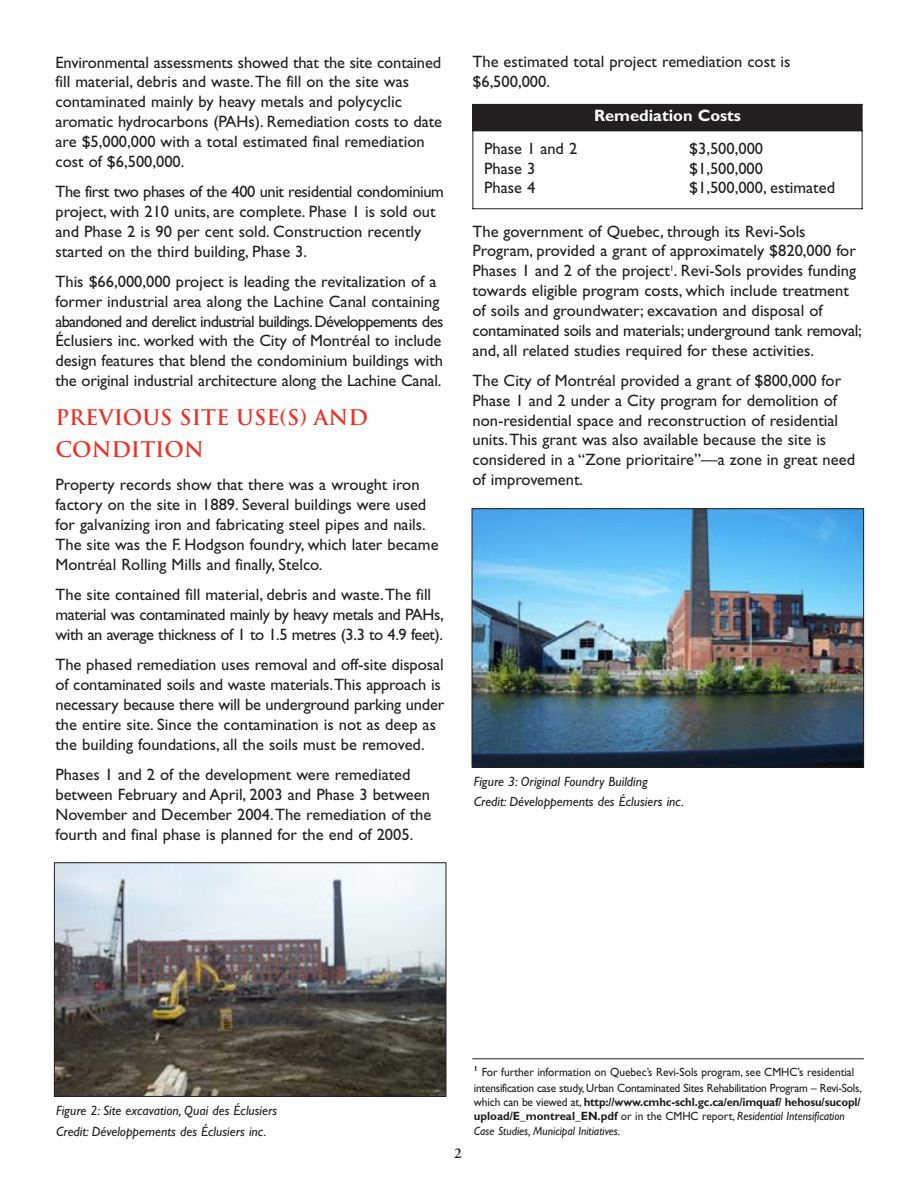
<style>
.page{position:relative;width:918px;height:1188px;background:#fff}
.page>*{position:absolute;margin:0;border:0;box-sizing:border-box;transform-origin:0 0}
.t1{font:700 21px/33px "Trajan";color:#ee3124}
.t2{font:16.5px/19.8px "Gill Sans";color:#231f20}
.t3{font:16.5px/19.8px "Gill Sans";letter-spacing:-.025em;color:#231f20}
.t4{font:700 16.5px "Gill Sans";color:#fff}
.t5{font:600 15px "Adobe Garamond";color:#231f20}
.t6{font:italic 13.5px/20.5px "Gill Sans";color:#231f20}
.t7{font:700 12px/14.4px "Gill Sans";letter-spacing:-.015em;color:#231f20;scale:.95 1}
.t8{font:12px/15.9px "Gill Sans";letter-spacing:-.02em;color:#231f20;scale:.95 1}
.s1{font-weight:400}
.s2{font-weight:400;font-style:italic}
</style>
<div class="page">
<img style="left:56px;top:864px;width:388px;height:231px">
<div style="left:54px;top:862px;width:392px;height:235px;border:1px solid #231f20"></div>
<img style="left:474px;top:510px;width:388px;height:255px">
<div style="left:472px;top:508px;width:392px;height:259px;border:1px solid #231f20"></div>
<div style="left:472px;top:104px;width:390px;height:27px;background:#231f20"></div>
<hr style="left:472px;top:104px;width:1px;height:105px;background:#231f20">
<hr style="left:862px;top:104px;width:1px;height:105px;background:#231f20">
<hr style="left:472px;top:208px;width:390px;height:1px;background:#231f20">
<hr style="left:472px;top:1058px;width:392px;height:1px;background:#231f20">
<p class="t2" style="left:56px;top:54px;width:388px">Environmental assessments showed that the site contained fill material, debris and waste.The fill on the site was contaminated mainly by heavy metals and polycyclic aromatic hydrocarbons (PAHs). Remediation costs to date are $5,000,000 with a total estimated final remediation cost of $6,500,000.</p>
<p class="t2" style="left:56px;top:183px;width:390px">The first two phases of the 400 unit residential condominium project, with 210 units, are complete. Phase 1 is sold out and Phase 2 is 90 per cent sold. Construction recently started on the third building, Phase 3.</p>
<p class="t2" style="left:56px;top:273px;width:390px">This $66,000,000 project is leading the revitalization of a former industrial area along the Lachine Canal containing abandoned and derelict industrial buildings. Développements des Éclusiers inc. worked with the City of Montréal to include design features that blend the condominium buildings with the original industrial architecture along the Lachine Canal.</p>
<p class="t1" style="left:56px;top:401px;width:314px">PREVIOUS SITE USE(S) AND<br>CONDITION</p>
<p class="t2" style="left:56px;top:477px;width:385px">Property records show that there was a wrought iron factory on the site in 1889. Several buildings were used for galvanizing iron and fabricating steel pipes and nails.<br>The site was the F. Hodgson foundry, which later became Montréal Rolling Mills and finally, Stelco.</p>
<p class="t3" style="left:56px;top:587px;width:390px">The site contained fill material, debris and waste.The fill material was contaminated mainly by heavy metals and PAHs, with an average thickness of 1 to 1.5 metres (3.3 to 4.9 feet).</p>
<p class="t2" style="left:56px;top:657px;width:390px">The phased remediation uses removal and off-site disposal of contaminated soils and waste materials.This approach is necessary because there will be underground parking under the entire site. Since the contamination is not as deep as the building foundations, all the soils must be removed.</p>
<p class="t2" style="left:56px;top:767px;width:377px">Phases 1 and 2 of the development were remediated between February and April, 2003 and Phase 3 between November and December 2004.The remediation of the fourth and final phase is planned for the end of 2005.</p>
<p class="t2" style="left:472px;top:54px;width:320px">The estimated total project remediation cost is $6,500,000.</p>
<p class="t4" style="left:594px;top:110px;width:148px">Remediation Costs</p>
<p class="t2" style="left:484px;top:140px;width:95px">Phase 1 and 2</p>
<p class="t2" style="left:689px;top:140px;width:75px">$3,500,000</p>
<p class="t2" style="left:484px;top:160px;width:53px">Phase 3</p>
<p class="t2" style="left:689px;top:160px;width:75px">$1,500,000</p>
<p class="t2" style="left:484px;top:180px;width:53px">Phase 4</p>
<p class="t2" style="left:689px;top:180px;width:147px">$1,500,000, estimated</p>
<p class="t2" style="left:472px;top:223px;width:391px">The government of Quebec, through its Revi-Sols Program, provided a grant of approximately $820,000 for Phases 1 and 2 of the project<sup>1</sup>. Revi-Sols provides funding towards eligible program costs, which include treatment of soils and groundwater; excavation and disposal of contaminated soils and materials; underground tank removal; and, all related studies required for these activities.</p>
<p class="t2" style="left:472px;top:372px;width:384px">The City of Montréal provided a grant of $800,000 for Phase 1 and 2 under a City program for demolition of non-residential space and reconstruction of residential units.This grant was also available because the site is considered in a “Zone prioritaire”—a zone in great need of improvement.</p>
<p class="t6" style="left:474px;top:773px;width:212px">Figure 3: Original Foundry Building<br>Credit: Développements des Éclusiers inc.</p>
<p class="t6" style="left:56px;top:1102px;width:223px">Figure 2: Site excavation, Quai des Éclusiers<br>Credit: Développements des Éclusiers inc.</p>
<p class="t5" style="left:454px;top:1147px;width:9px">2</p>
<p class="t8" style="left:474px;top:1065px;width:410px"><sup>1</sup> For further information on Quebec’s Revi-Sols program, see CMHC’s residential intensification case study, Urban Contaminated Sites Rehabilitation Program – Revi-Sols,</p>
<p class="t7" style="left:474px;top:1096px;width:409px"><span class="s1">which can be viewed at,</span> http://www.cmhc-schl.gc.ca/en/imquaf/ hehosu/sucopl/ upload/E_montreal_EN.pdf <span class="s1">or in the CMHC report,</span> <span class="s2">Residential Intensification<br>Case Studies, Municipal Initiatives.</span></p>
</div>
